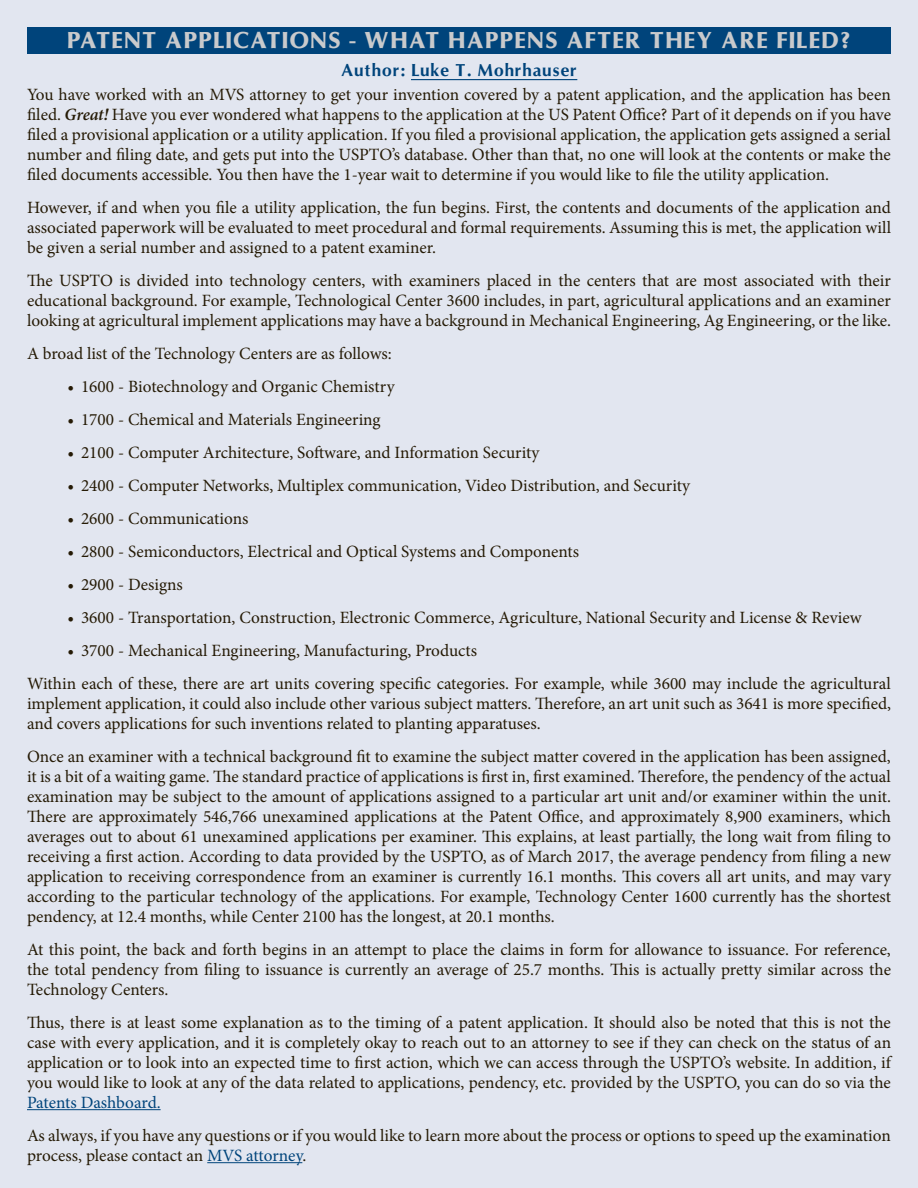
<style>
.page{position:relative;width:918px;height:1188px;background:#e2e6f0}
.page>*{position:absolute;margin:0;border:0;box-sizing:border-box;transform-origin:0 0}
.t1{font:30px "CG Omega Black";letter-spacing:.005em;color:#c9cacc}
.t2{font:22.5px "CG Omega Bold";letter-spacing:-.005em;color:#00447b}
.t3{font:17.25px/20px "Minion Pro";color:#251a05;text-align:justify}
.s1{font-weight:600;font-style:italic}
.s2{color:#00447b}
</style>
<div class="page">
<hr style="left:27px;top:1109px;width:134px;height:1px;background:#00447b">
<hr style="left:207px;top:1162px;width:95px;height:1px;background:#00447b">
<hr style="left:411px;top:79px;width:166px;height:1px;background:#00447b">
<div style="left:27px;top:27px;width:864px;height:27px;background:#00447b"></div>
<p class="t1" style="left:67px;top:27px;width:786px">PATENT APPLICATIONS - WHAT HAPPENS AFTER THEY ARE FILED?</p>
<p class="t2" style="left:341px;top:60px;width:238px">Author: Luke T. Mohrhauser</p>
<p class="t3" style="left:27px;top:84px;width:866px">You have worked with an MVS attorney to get your invention covered by a patent application, and the application has been filed. <span class="s1">Great!</span> Have you ever wondered what happens to the application at the US Patent Office? Part of it depends on if you have filed a provisional application or a utility application. If you filed a provisional application, the application gets assigned a serial number and filing date, and gets put into the USPTO’s database. Other than that, no one will look at the contents or make the filed documents accessible. You then have the 1-year wait to determine if you would like to file the utility application.</p>
<p class="t3" style="left:27px;top:197px;width:866px">However, if and when you file a utility application, the fun begins. First, the contents and documents of the application and associated paperwork will be evaluated to meet procedural and formal requirements. Assuming this is met, the application will be given a serial number and assigned to a patent examiner.</p>
<p class="t3" style="left:27px;top:270px;width:866px">The USPTO is divided into technology centers, with examiners placed in the centers that are most associated with their educational background. For example, Technological Center 3600 includes, in part, agricultural applications and an examiner looking at agricultural implement applications may have a background in Mechanical Engineering, Ag Engineering, or the like.</p>
<p class="t3" style="left:27px;top:343px;width:366px">A broad list of the Technology Centers are as follows:</p>
<p class="t3" style="left:68px;top:376px;width:329px">• 1600 - Biotechnology and Organic Chemistry</p>
<p class="t3" style="left:68px;top:409px;width:315px">• 1700 - Chemical and Materials Engineering</p>
<p class="t3" style="left:68px;top:442px;width:473px">• 2100 - Computer Architecture, Software, and Information Security</p>
<p class="t3" style="left:68px;top:475px;width:624px">• 2400 - Computer Networks, Multiplex communication, Video Distribution, and Security</p>
<p class="t3" style="left:68px;top:508px;width:182px">• 2600 - Communications</p>
<p class="t3" style="left:68px;top:541px;width:513px">• 2800 - Semiconductors, Electrical and Optical Systems and Components</p>
<p class="t3" style="left:68px;top:574px;width:117px">• 2900 - Designs</p>
<p class="t3" style="left:68px;top:607px;width:796px">• 3600 - Transportation, Construction, Electronic Commerce, Agriculture, National Security and License &amp; Review</p>
<p class="t3" style="left:68px;top:640px;width:411px">• 3700 - Mechanical Engineering, Manufacturing, Products</p>
<p class="t3" style="left:27px;top:673px;width:866px">Within each of these, there are art units covering specific categories. For example, while 3600 may include the agricultural implement application, it could also include other various subject matters. Therefore, an art unit such as 3641 is more specified, and covers applications for such inventions related to planting apparatuses.</p>
<p class="t3" style="left:27px;top:746px;width:866px">Once an examiner with a technical background fit to examine the subject matter covered in the application has been assigned, it is a bit of a waiting game. The standard practice of applications is first in, first examined. Therefore, the pendency of the actual examination may be subject to the amount of applications assigned to a particular art unit and/or examiner within the unit.<br>There are approximately 546,766 unexamined applications at the Patent Office, and approximately 8,900 examiners, which averages out to about 61 unexamined applications per examiner. This explains, at least partially, the long wait from filing to receiving a first action. According to data provided by the USPTO, as of March 2017, the average pendency from filing a new application to receiving correspondence from an examiner is currently 16.1 months. This covers all art units, and may vary according to the particular technology of the applications. For example, Technology Center 1600 currently has the shortest pendency, at 12.4 months, while Center 2100 has the longest, at 20.1 months.</p>
<p class="t3" style="left:27px;top:939px;width:866px">At this point, the back and forth begins in an attempt to place the claims in form for allowance to issuance. For reference, the total pendency from filing to issuance is currently an average of 25.7 months. This is actually pretty similar across the Technology Centers.</p>
<p class="t3" style="left:27px;top:1012px;width:866px">Thus, there is at least some explanation as to the timing of a patent application. It should also be noted that this is not the case with every application, and it is completely okay to reach out to an attorney to see if they can check on the status of an application or to look into an expected time to first action, which we can access through the USPTO’s website. In addition, if you would like to look at any of the data related to applications, pendency, etc. provided by the USPTO, you can do so via the <span class="s2">Patents Dashboard.</span></p>
<p class="t3" style="left:27px;top:1125px;width:865px">As always, if you have any questions or if you would like to learn more about the process or options to speed up the examination process, please contact an <span class="s2">MVS attorney</span>.</p>
</div>
